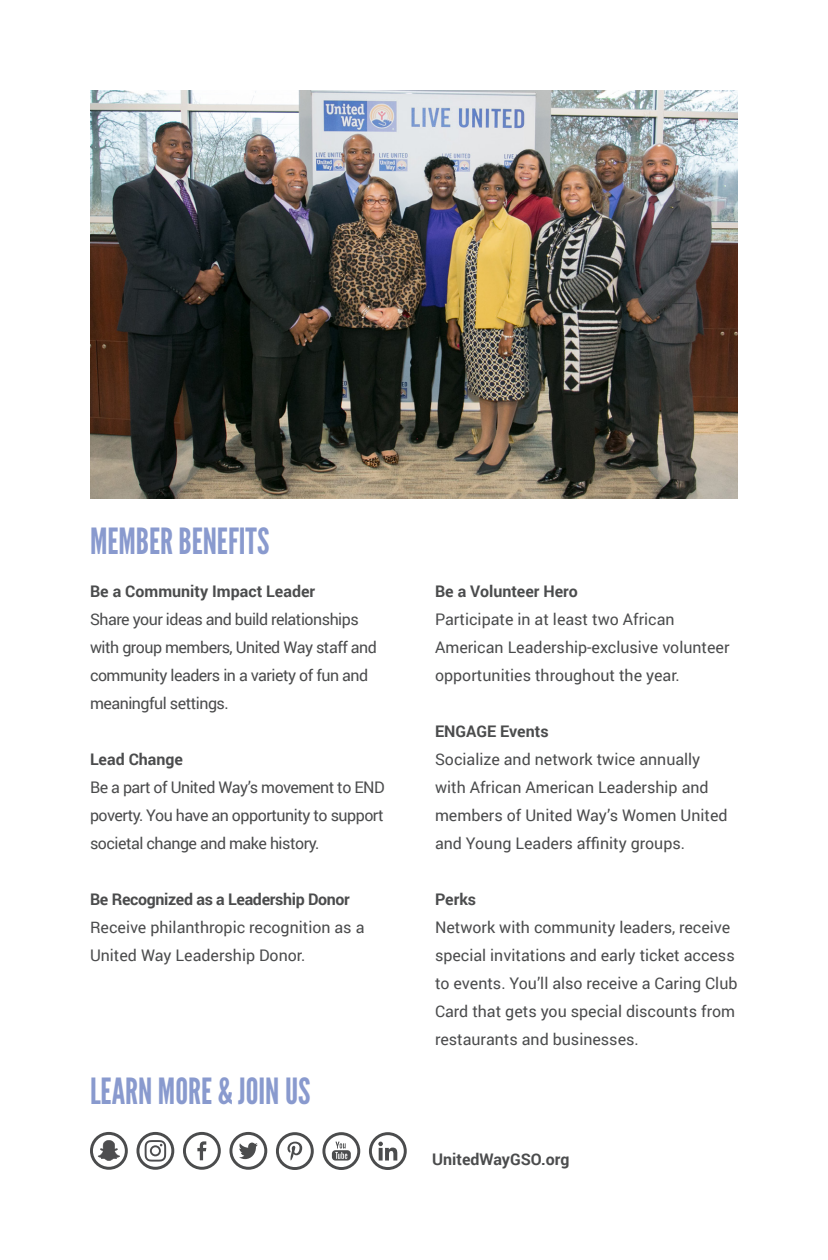
<style>
.page{position:relative;width:828px;height:1260px;background:#fff}
.page>*{position:absolute;margin:0;border:0;box-sizing:border-box;transform-origin:0 0}
.t1{font:36px "League Gothic";color:#899ace}
.t2{font:16px/28px "Roboto";color:#4b4c4d}
.t3{font:16px/28px "Roboto";letter-spacing:-.03em;color:#4b4c4d}
.t4{font:700 16px "Roboto";color:#4b4c4d}
.t5{font:700 16px "Roboto";letter-spacing:-.02em;color:#4b4c4d}
</style>
<div class="page">
<img style="left:90px;top:90px;width:648px;height:409px">
<svg style="left:229px;top:1132px;width:38px;height:38px"></svg>
<svg style="left:183px;top:1132px;width:38px;height:38px"></svg>
<svg style="left:322px;top:1132px;width:38px;height:38px"></svg>
<svg style="left:276px;top:1132px;width:38px;height:38px"></svg>
<svg style="left:369px;top:1132px;width:38px;height:38px"></svg>
<svg style="left:136px;top:1132px;width:38px;height:38px"></svg>
<svg style="left:90px;top:1132px;width:38px;height:38px"></svg>
<p class="t1" style="left:90px;top:520px;width:181px">MEMBER BENEFITS</p>
<p class="t4" style="left:90px;top:580px;width:227px">Be a Community Impact Leader</p>
<p class="t3" style="left:90px;top:605px;width:288px">Share your ideas and build relationships with group members, United Way staff and community leaders in a variety of fun and meaningful settings.</p>
<p class="t4" style="left:90px;top:748px;width:95px">Lead Change</p>
<p class="t2" style="left:90px;top:773px;width:296px;text-align:justify">Be a part of United Way’s movement to END poverty. You have an opportunity to support societal change and make history.</p>
<p class="t5" style="left:90px;top:888px;width:261px">Be Recognized as a Leadership Donor</p>
<p class="t2" style="left:90px;top:913px;width:276px">Receive philanthropic recognition as a<br>United Way Leadership Donor.</p>
<p class="t1" style="left:90px;top:1070px;width:222px">LEARN MORE &amp; JOIN US</p>
<p class="t4" style="left:435px;top:580px;width:144px">Be a Volunteer Hero</p>
<p class="t2" style="left:435px;top:605px;width:296px">Participate in at least two African<br>American Leadership-exclusive volunteer opportunities throughout the year.</p>
<p class="t4" style="left:435px;top:720px;width:115px">ENGAGE Events</p>
<p class="t2" style="left:435px;top:745px;width:294px">Socialize and network twice annually with African American Leadership and members of United Way’s Women United and Young Leaders affinity groups.</p>
<p class="t4" style="left:435px;top:888px;width:43px">Perks</p>
<p class="t2" style="left:435px;top:913px;width:304px">Network with community leaders, receive special invitations and early ticket access to events. You’ll also receive a Caring Club Card that gets you special discounts from restaurants and businesses.</p>
<p class="t4" style="left:432px;top:1148px;width:139px">UnitedWayGSO.org</p>
</div>
